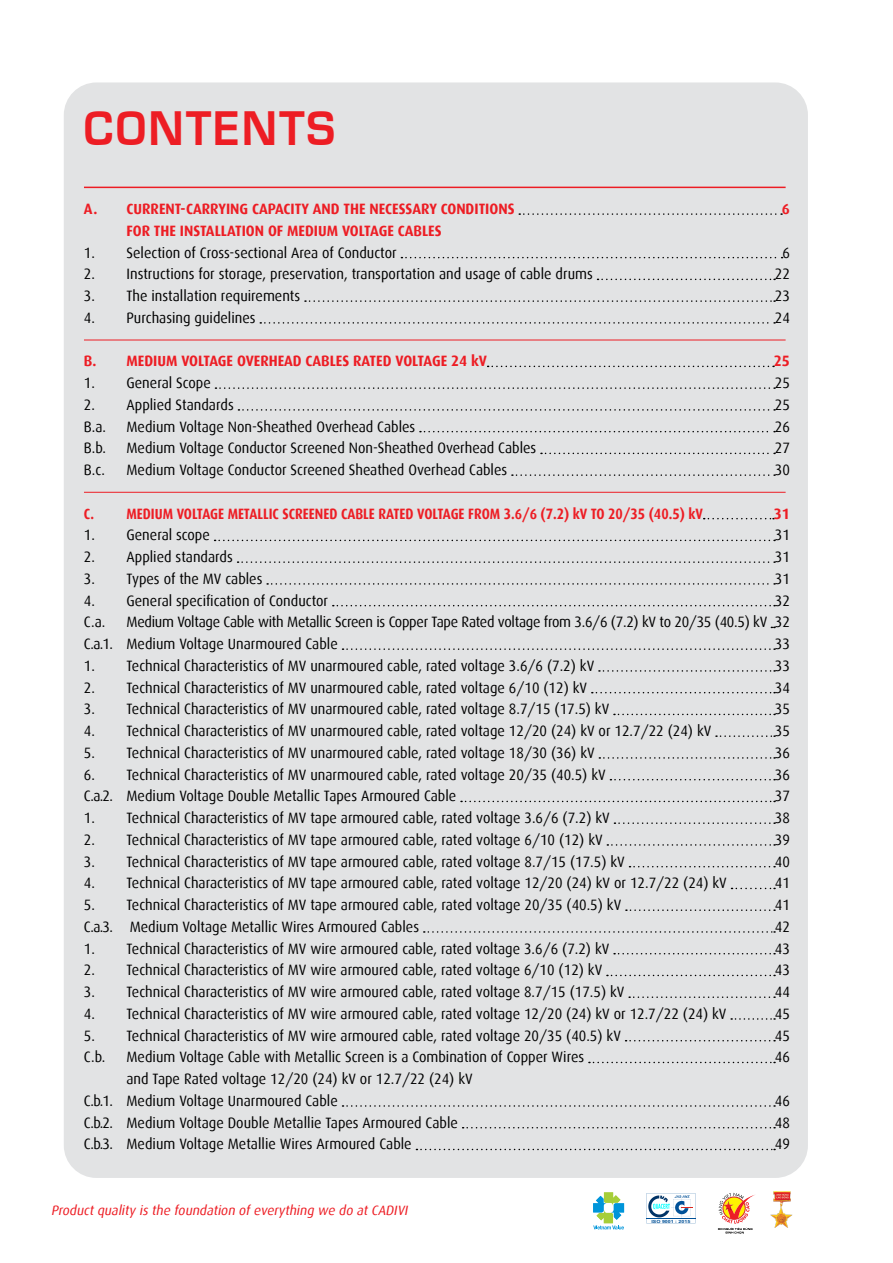
<style>
.page{position:relative;width:893px;height:1263px;background:#fff}
.page>*{position:absolute;margin:0;border:0;box-sizing:border-box;transform-origin:0 0}
.t1{font:600 45px "Eurostile VN";letter-spacing:.05em;color:#ed1d24;scale:.95 1}
.t2{font:15px "Dax VN";color:#000;scale:.95 1}
.t3{font:700 15px "Dax VN";color:#ed1d24;scale:.95 1}
.t4{font:15px "Dax VN";letter-spacing:-.02em;color:#000;scale:.95 1}
.t5{font:700 15px "Dax VN";color:#ed1d24;scale:.87 1}
.t6{font:italic 13.5px "Dax VN";color:#ed1d24}
.t7{font:700 4.2px "Arial";color:#005198;scale:1.24 1}
</style>
<div class="page">
<div style="left:64px;top:82px;width:744px;height:1096px;background:#e2e3e4;border-radius:33px"></div>
<svg style="left:519px;top:213px;width:263px;height:2px"></svg>
<svg style="left:401px;top:257px;width:382px;height:1px"></svg>
<svg style="left:597px;top:279px;width:178px;height:1px"></svg>
<svg style="left:305px;top:300px;width:470px;height:2px"></svg>
<svg style="left:260px;top:322px;width:515px;height:2px"></svg>
<svg style="left:488px;top:366px;width:286px;height:1px"></svg>
<svg style="left:215px;top:387px;width:560px;height:2px"></svg>
<svg style="left:238px;top:409px;width:537px;height:2px"></svg>
<svg style="left:420px;top:431px;width:355px;height:1px"></svg>
<svg style="left:541px;top:453px;width:234px;height:1px"></svg>
<svg style="left:512px;top:474px;width:263px;height:2px"></svg>
<svg style="left:704px;top:518px;width:70px;height:1px"></svg>
<svg style="left:215px;top:540px;width:560px;height:1px"></svg>
<svg style="left:238px;top:561px;width:537px;height:2px"></svg>
<svg style="left:267px;top:583px;width:508px;height:2px"></svg>
<svg style="left:333px;top:605px;width:442px;height:1px"></svg>
<svg style="left:343px;top:648px;width:432px;height:2px"></svg>
<svg style="left:599px;top:670px;width:176px;height:2px"></svg>
<svg style="left:592px;top:692px;width:183px;height:1px"></svg>
<svg style="left:614px;top:714px;width:161px;height:1px"></svg>
<svg style="left:716px;top:735px;width:59px;height:2px"></svg>
<svg style="left:599px;top:757px;width:176px;height:2px"></svg>
<svg style="left:610px;top:779px;width:165px;height:1px"></svg>
<svg style="left:461px;top:801px;width:314px;height:1px"></svg>
<svg style="left:614px;top:822px;width:161px;height:2px"></svg>
<svg style="left:607px;top:844px;width:168px;height:2px"></svg>
<svg style="left:629px;top:866px;width:146px;height:1px"></svg>
<svg style="left:731px;top:888px;width:44px;height:1px"></svg>
<svg style="left:626px;top:909px;width:149px;height:2px"></svg>
<svg style="left:424px;top:931px;width:351px;height:2px"></svg>
<svg style="left:614px;top:953px;width:161px;height:1px"></svg>
<svg style="left:607px;top:975px;width:168px;height:1px"></svg>
<svg style="left:629px;top:996px;width:146px;height:2px"></svg>
<svg style="left:731px;top:1018px;width:44px;height:2px"></svg>
<svg style="left:626px;top:1040px;width:149px;height:1px"></svg>
<svg style="left:589px;top:1062px;width:186px;height:1px"></svg>
<svg style="left:343px;top:1105px;width:432px;height:2px"></svg>
<svg style="left:463px;top:1127px;width:312px;height:1px"></svg>
<svg style="left:416px;top:1149px;width:359px;height:1px"></svg>
<hr style="left:84px;top:187px;width:702px;height:1px;background:#ed1d24">
<hr style="left:84px;top:340px;width:702px;height:1px;background:#ed1d24">
<hr style="left:84px;top:492px;width:702px;height:1px;background:#ed1d24">
<svg style="left:646px;top:1193px;width:49px;height:30px"></svg>
<svg style="left:718px;top:1192px;width:37px;height:42px"></svg>
<svg style="left:593px;top:1192px;width:31px;height:38px"></svg>
<img style="left:770px;top:1191px;width:23px;height:37px">
<p class="t1" style="left:84px;top:92px;width:266px">CONTENTS</p>
<p class="t3" style="left:84px;top:197px;width:455px">A. CURRENT-CARRYING CAPACITY AND THE NECESSARY CONDITIONS</p>
<p class="t3" style="left:782px;top:197px;width:10px">6</p>
<p class="t3" style="left:126px;top:219px;width:333px">FOR THE INSTALLATION OF MEDIUM VOLTAGE CABLES</p>
<p class="t2" style="left:84px;top:242px;width:331px">1. Selection of Cross-sectional Area of Conductor</p>
<p class="t2" style="left:782px;top:242px;width:9px">6</p>
<p class="t2" style="left:84px;top:264px;width:537px">2. Instructions for storage, preservation, transportation and usage of cable drums</p>
<p class="t2" style="left:775px;top:264px;width:17px">22</p>
<p class="t2" style="left:84px;top:286px;width:229px">3. The installation requirements</p>
<p class="t2" style="left:775px;top:286px;width:17px">23</p>
<p class="t2" style="left:84px;top:308px;width:182px">4. Purchasing guidelines</p>
<p class="t2" style="left:775px;top:308px;width:17px">24</p>
<p class="t3" style="left:84px;top:349px;width:426px">B. MEDIUM VOLTAGE OVERHEAD CABLES RATED VOLTAGE 24 kV</p>
<p class="t3" style="left:774px;top:349px;width:18px">25</p>
<p class="t2" style="left:84px;top:373px;width:135px">1. General Scope</p>
<p class="t2" style="left:775px;top:373px;width:17px">25</p>
<p class="t2" style="left:84px;top:395px;width:159px">2. Applied Standards</p>
<p class="t2" style="left:775px;top:395px;width:17px">25</p>
<p class="t2" style="left:84px;top:416px;width:25px">B.a.</p>
<p class="t2" style="left:126px;top:416px;width:305px">Medium Voltage Non-Sheathed Overhead Cables</p>
<p class="t2" style="left:775px;top:416px;width:17px">26</p>
<p class="t2" style="left:84px;top:438px;width:25px">B.b.</p>
<p class="t2" style="left:126px;top:438px;width:433px">Medium Voltage Conductor Screened Non-Sheathed Overhead Cables</p>
<p class="t2" style="left:775px;top:438px;width:17px">27</p>
<p class="t2" style="left:84px;top:460px;width:24px">B.c.</p>
<p class="t2" style="left:126px;top:460px;width:402px">Medium Voltage Conductor Screened Sheathed Overhead Cables</p>
<p class="t2" style="left:775px;top:460px;width:17px">30</p>
<p class="t5" style="left:84px;top:502px;width:713px">C. MEDIUM VOLTAGE METALLIC SCREENED CABLE RATED VOLTAGE FROM 3.6/6 (7.2) kV TO 20/35 (40.5) kV</p>
<p class="t3" style="left:774px;top:502px;width:18px">31</p>
<p class="t2" style="left:84px;top:525px;width:134px">1. General scope</p>
<p class="t2" style="left:775px;top:525px;width:17px">31</p>
<p class="t2" style="left:84px;top:547px;width:158px">2. Applied standards</p>
<p class="t2" style="left:775px;top:547px;width:17px">31</p>
<p class="t2" style="left:84px;top:569px;width:189px">3. Types of the MV cables</p>
<p class="t2" style="left:775px;top:569px;width:17px">31</p>
<p class="t2" style="left:84px;top:590px;width:258px">4. General specification of Conductor</p>
<p class="t2" style="left:775px;top:590px;width:17px">32</p>
<p class="t2" style="left:84px;top:612px;width:24px">C.a.</p>
<p class="t4" style="left:126px;top:612px;width:700px">Medium Voltage Cable with Metallic Screen is Copper Tape Rated voltage from 3.6/6 (7.2) kV to 20/35 (40.5) kV 32</p>
<p class="t2" style="left:84px;top:634px;width:269px">C.a.1. Medium Voltage Unarmoured Cable</p>
<p class="t2" style="left:775px;top:634px;width:17px">33</p>
<p class="t2" style="left:84px;top:656px;width:539px">1. Technical Characteristics of MV unarmoured cable, rated voltage 3.6/6 (7.2) kV</p>
<p class="t2" style="left:775px;top:656px;width:17px">33</p>
<p class="t2" style="left:84px;top:677px;width:531px">2. Technical Characteristics of MV unarmoured cable, rated voltage 6/10 (12) kV</p>
<p class="t2" style="left:775px;top:677px;width:17px">34</p>
<p class="t2" style="left:84px;top:699px;width:554px">3. Technical Characteristics of MV unarmoured cable, rated voltage 8.7/15 (17.5) kV</p>
<p class="t2" style="left:775px;top:699px;width:17px">35</p>
<p class="t2" style="left:84px;top:721px;width:662px">4. Technical Characteristics of MV unarmoured cable, rated voltage 12/20 (24) kV or 12.7/22 (24) kV</p>
<p class="t2" style="left:775px;top:721px;width:17px">35</p>
<p class="t2" style="left:84px;top:743px;width:539px">5. Technical Characteristics of MV unarmoured cable, rated voltage 18/30 (36) kV</p>
<p class="t2" style="left:775px;top:743px;width:17px">36</p>
<p class="t2" style="left:84px;top:764px;width:551px">6. Technical Characteristics of MV unarmoured cable, rated voltage 20/35 (40.5) kV</p>
<p class="t2" style="left:775px;top:764px;width:17px">36</p>
<p class="t2" style="left:84px;top:786px;width:393px">C.a.2. Medium Voltage Double Metallic Tapes Armoured Cable</p>
<p class="t2" style="left:775px;top:786px;width:17px">37</p>
<p class="t2" style="left:84px;top:808px;width:555px">1. Technical Characteristics of MV tape armoured cable, rated voltage 3.6/6 (7.2) kV</p>
<p class="t2" style="left:775px;top:808px;width:17px">38</p>
<p class="t2" style="left:84px;top:830px;width:547px">2. Technical Characteristics of MV tape armoured cable, rated voltage 6/10 (12) kV</p>
<p class="t2" style="left:775px;top:830px;width:17px">39</p>
<p class="t2" style="left:84px;top:851px;width:571px">3. Technical Characteristics of MV tape armoured cable, rated voltage 8.7/15 (17.5) kV</p>
<p class="t2" style="left:775px;top:851px;width:17px">40</p>
<p class="t2" style="left:84px;top:873px;width:678px">4. Technical Characteristics of MV tape armoured cable, rated voltage 12/20 (24) kV or 12.7/22 (24) kV</p>
<p class="t2" style="left:775px;top:873px;width:17px">41</p>
<p class="t2" style="left:84px;top:895px;width:567px">5. Technical Characteristics of MV tape armoured cable, rated voltage 20/35 (40.5) kV</p>
<p class="t2" style="left:775px;top:895px;width:17px">41</p>
<p class="t2" style="left:84px;top:917px;width:354px">C.a.3. Medium Voltage Metallic Wires Armoured Cables</p>
<p class="t2" style="left:775px;top:917px;width:17px">42</p>
<p class="t2" style="left:84px;top:938px;width:555px">1. Technical Characteristics of MV wire armoured cable, rated voltage 3.6/6 (7.2) kV</p>
<p class="t2" style="left:775px;top:938px;width:17px">43</p>
<p class="t2" style="left:84px;top:960px;width:547px">2. Technical Characteristics of MV wire armoured cable, rated voltage 6/10 (12) kV</p>
<p class="t2" style="left:775px;top:960px;width:17px">43</p>
<p class="t2" style="left:84px;top:982px;width:570px">3. Technical Characteristics of MV wire armoured cable, rated voltage 8.7/15 (17.5) kV</p>
<p class="t2" style="left:775px;top:982px;width:17px">44</p>
<p class="t2" style="left:84px;top:1004px;width:678px">4. Technical Characteristics of MV wire armoured cable, rated voltage 12/20 (24) kV or 12.7/22 (24) kV</p>
<p class="t2" style="left:775px;top:1004px;width:17px">45</p>
<p class="t2" style="left:84px;top:1025px;width:567px">5. Technical Characteristics of MV wire armoured cable, rated voltage 20/35 (40.5) kV</p>
<p class="t2" style="left:775px;top:1025px;width:17px">45</p>
<p class="t2" style="left:84px;top:1047px;width:24px">C.b.</p>
<p class="t2" style="left:126px;top:1047px;width:483px">Medium Voltage Cable with Metallic Screen is a Combination of Copper Wires</p>
<p class="t2" style="left:775px;top:1047px;width:17px">46</p>
<p class="t2" style="left:126px;top:1069px;width:366px">and Tape Rated voltage 12/20 (24) kV or 12.7/22 (24) kV</p>
<p class="t2" style="left:84px;top:1091px;width:269px">C.b.1. Medium Voltage Unarmoured Cable</p>
<p class="t2" style="left:775px;top:1091px;width:17px">46</p>
<p class="t2" style="left:84px;top:1112px;width:395px">C.b.2. Medium Voltage Double Metallie Tapes Armoured Cable</p>
<p class="t2" style="left:775px;top:1112px;width:17px">48</p>
<p class="t2" style="left:84px;top:1134px;width:346px">C.b.3. Medium Voltage Metallie Wires Armoured Cable</p>
<p class="t2" style="left:775px;top:1134px;width:17px">49</p>
<p class="t6" style="left:51px;top:1201px;width:361px">Productquality isthe foundation ofeverything we do atCADIVI</p>
<p class="t7" style="left:651px;top:1218px;width:33px">ISO 9001 : 2015</p>
</div>
